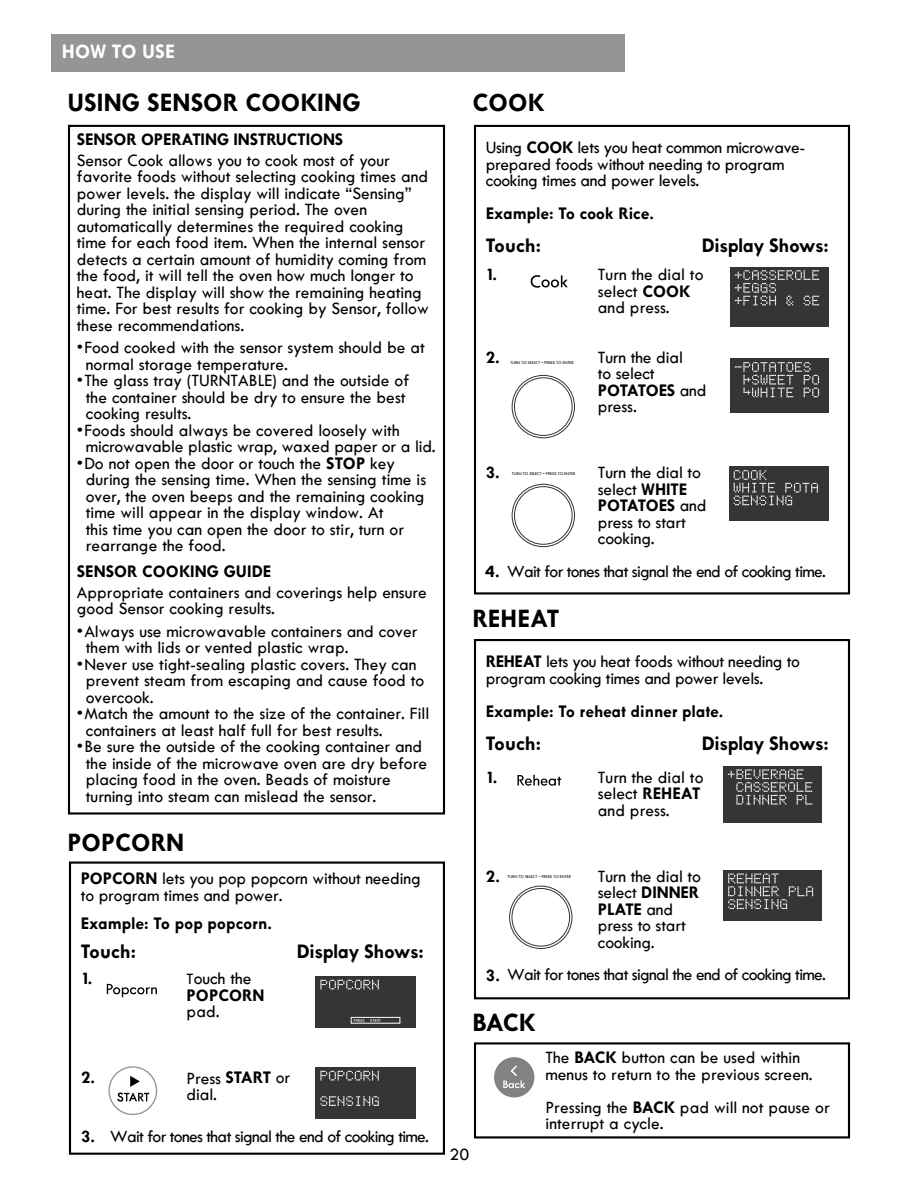
<style>
.page{position:relative;width:918px;height:1188px;background:#fff}
.page>*{position:absolute;margin:0;border:0;box-sizing:border-box;transform-origin:0 0}
.t1{font:700 27px "Kenmore Sans";color:#000}
.t2{font:700 21px "Kenmore Sans";letter-spacing:-.02em;color:#000}
.t3{font:700 21px "Kenmore Sans";color:#fff}
.t4{font:500 18px/16.5px "Kenmore Sans";color:#000}
.t5{font:500 18px/16.5px "Kenmore Sans";letter-spacing:-.02em;color:#000}
.t6{font:500 18px "Kenmore Sans";letter-spacing:-.04em;color:#000}
.t7{font:700 18px "Kenmore Sans";color:#000}
.t8{font:500 4.5px "Kenmore Sans";color:#000}
.s1{font-weight:700}
.s2{font-size:16.5px}
</style>
<div class="page">
<div style="left:730px;top:267px;width:99px;height:59px;background:#343536"></div>
<svg style="left:735px;top:270px;width:84px;height:35px"></svg>
<div style="left:729px;top:467px;width:100px;height:54px;background:#343536"></div>
<svg style="left:734px;top:470px;width:84px;height:35px"></svg>
<div style="left:730px;top:359px;width:99px;height:54px;background:#343536"></div>
<svg style="left:735px;top:362px;width:84px;height:35px"></svg>
<svg style="left:530px;top:275px;width:38px;height:13px"></svg>
<svg style="left:512px;top:375px;width:63px;height:63px"></svg>
<div style="left:512px;top:375px;width:63px;height:63px;border:1px solid #323435;border-radius:50%"></div>
<div style="left:514px;top:378px;width:58px;height:57px;background:#fff;border-radius:50%"></div>
<div style="left:514px;top:378px;width:58px;height:58px;border:1px solid #323435;border-radius:50%"></div>
<svg style="left:512px;top:484px;width:63px;height:63px"></svg>
<div style="left:512px;top:484px;width:63px;height:63px;border:1px solid #323435;border-radius:50%"></div>
<div style="left:514px;top:487px;width:58px;height:57px;background:#fff;border-radius:50%"></div>
<div style="left:514px;top:486px;width:58px;height:58px;border:1px solid #323435;border-radius:50%"></div>
<div style="left:315px;top:976px;width:101px;height:52px;background:#343536"></div>
<svg style="left:320px;top:980px;width:59px;height:9px"></svg>
<svg style="left:354px;top:1019px;width:10px;height:2px"></svg>
<svg style="left:370px;top:1019px;width:11px;height:2px"></svg>
<div style="left:351px;top:1017px;width:49px;height:6px;border:1px solid #fff"></div>
<div style="left:315px;top:1067px;width:101px;height:52px;background:#343536"></div>
<svg style="left:320px;top:1071px;width:59px;height:9px"></svg>
<svg style="left:320px;top:1096px;width:59px;height:10px"></svg>
<svg style="left:107px;top:984px;width:50px;height:13px"></svg>
<div style="left:108px;top:1066px;width:49px;height:49px;border:1px solid #939598;border-radius:50%"></div>
<svg style="left:117px;top:1093px;width:32px;height:9px"></svg>
<svg style="left:130px;top:1076px;width:10px;height:11px"></svg>
<div style="left:68px;top:125px;width:377px;height:690px;border:2px solid #000"></div>
<div style="left:69px;top:862px;width:376px;height:293px;border:2px solid #000"></div>
<div style="left:474px;top:125px;width:376px;height:469px;border:2px solid #000"></div>
<div style="left:723px;top:766px;width:98px;height:57px;background:#343536"></div>
<svg style="left:728px;top:769px;width:84px;height:36px"></svg>
<div style="left:723px;top:870px;width:98px;height:51px;background:#343536"></div>
<svg style="left:728px;top:874px;width:94px;height:35px"></svg>
<svg style="left:510px;top:886px;width:62px;height:62px"></svg>
<div style="left:509px;top:886px;width:63px;height:63px;border:1px solid #323435;border-radius:50%"></div>
<div style="left:512px;top:888px;width:58px;height:58px;background:#fff;border-radius:50%"></div>
<div style="left:512px;top:888px;width:58px;height:58px;border:1px solid #323435;border-radius:50%"></div>
<svg style="left:517px;top:774px;width:45px;height:12px"></svg>
<div style="left:474px;top:639px;width:376px;height:360px;border:2px solid #000"></div>
<div style="left:474px;top:1042px;width:376px;height:96px;border:2px solid #000"></div>
<div style="left:494px;top:1057px;width:40px;height:40px;background:#808284;border-radius:50%"></div>
<svg style="left:503px;top:1065px;width:22px;height:23px"></svg>
<div style="left:51px;top:34px;width:574px;height:38px;background:#939597"></div>
<p class="t3" style="left:62px;top:40px;width:114px">HOW TO USE</p>
<h1 class="t1" style="left:68px;top:88px;width:295px">USING SENSOR COOKING</h1>
<p class="t7" style="left:77px;top:129px;width:268px">SENSOR OPERATING INSTRUCTIONS</p>
<p class="t4" style="left:77px;top:152px;width:354px">Sensor Cook allows you to cook most of your favorite foods without selecting cooking times and power levels. the display will indicate “Sensing” during the initial sensing period. The oven automatically determines the required cooking time for each food item. When the internal sensor detects a certain amount of humidity coming from the food, it will tell the oven how much longer to heat. The display will show the remaining heating time. For best results for cooking by Sensor, follow these recommendations.</p>
<p class="t4" style="left:86px;top:340px;width:341px;text-indent:-9px">•Food cooked with the sensor system should be at normal storage temperature.</p>
<p class="t4" style="left:86px;top:373px;width:325px;text-indent:-9px">•The glass tray (TURNTABLE) and the outside of the container should be dry to ensure the best cooking results.</p>
<p class="t4" style="left:86px;top:422px;width:351px;text-indent:-9px">•Foods should always be covered loosely with microwavable plastic wrap, waxed paper or a lid.</p>
<p class="t4" style="left:86px;top:455px;width:342px;text-indent:-9px">•Do not open the door or touch the <span class="s1">STOP</span> key during the sensing time. When the sensing time is over, the oven beeps and the remaining cooking time will appear in the display window. At<br>this time you can open the door to stir, turn or rearrange the food.</p>
<p class="t7" style="left:77px;top:561px;width:196px">SENSOR COOKING GUIDE</p>
<p class="t4" style="left:77px;top:584px;width:352px">Appropriate containers and coverings help ensure good Sensor cooking results.</p>
<p class="t4" style="left:86px;top:623px;width:333px;text-indent:-9px">•Always use microwavable containers and cover them with lids or vented plastic wrap.</p>
<p class="t4" style="left:86px;top:656px;width:340px;text-indent:-9px">•Never use tight-sealing plastic covers. They can prevent steam from escaping and cause food to overcook.</p>
<p class="t4" style="left:86px;top:706px;width:345px;text-indent:-9px">•Match the amount to the size of the container. Fill containers at least half full for best results.</p>
<p class="t4" style="left:86px;top:739px;width:343px;text-indent:-9px">•Be sure the outside of the cooking container and the inside of the microwave oven are dry before placing food in the oven. Beads of moisture turning into steam can mislead the sensor.</p>
<h1 class="t1" style="left:68px;top:828px;width:118px">POPCORN</h1>
<p class="t4" style="left:81px;top:871px;width:342px"><span class="s1">POPCORN</span> lets you pop popcorn without needing to program times and power.</p>
<p class="t7" style="left:81px;top:914px;width:193px">Example: To pop popcorn.</p>
<p class="t2" style="left:81px;top:940px;width:57px">Touch:</p>
<p class="t2" style="left:297px;top:940px;width:129px">Display Shows:</p>
<p class="t7" style="left:81px;top:969px;width:13px">1.</p>
<p class="t4" style="left:187px;top:971px;width:79px"><span class="s2">T</span>ouch the<br><span class="s1">POPCORN</span></p>
<p class="t4" style="left:187px;top:1004px;width:35px">pad.</p>
<p class="t7" style="left:81px;top:1068px;width:15px">2.</p>
<p class="t7" style="left:81px;top:1127px;width:15px">3.</p>
<p class="t4" style="left:187px;top:1070px;width:105px">Press <span class="s1">START</span> or dial.</p>
<p class="t6" style="left:110px;top:1127px;width:321px">Wait for tones that signal the end of cooking time.</p>
<h1 class="t1" style="left:472px;top:88px;width:73px">COOK</h1>
<p class="t5" style="left:486px;top:140px;width:321px">Using <span class="s1">COOK</span> lets you heat common microwave&shy;prepared foods without needing to program cooking times and power levels.</p>
<p class="t7" style="left:486px;top:204px;width:170px">Example: To cook Rice.</p>
<p class="t2" style="left:486px;top:234px;width:57px">Touch:</p>
<p class="t2" style="left:702px;top:234px;width:129px">Display Shows:</p>
<p class="t7" style="left:486px;top:265px;width:13px">1.</p>
<p class="t4" style="left:598px;top:267px;width:107px">Turn the dial to select <span class="s1">COOK </span>and press.</p>
<p class="t4" style="left:598px;top:349px;width:110px">Turn the dial<br>to select<br><span class="s1">POTATOES</span> and press.</p>
<p class="t7" style="left:486px;top:347px;width:15px">2.</p>
<p class="t8" style="left:510px;top:360px;width:65px">TURN TO SELECT • PRESS TO ENTER</p>
<p class="t7" style="left:486px;top:463px;width:15px">3.</p>
<p class="t8" style="left:512px;top:471px;width:65px">TURN TO SELECT • PRESS TO ENTER</p>
<p class="t4" style="left:598px;top:465px;width:110px">Turn the dial to select <span class="s1">WHITE<br>POTATOES</span> and press to start cooking.</p>
<p class="t6" style="left:486px;top:562px;width:342px"><span class="s1">4.</span> Wait for tones that signal the end of cooking time.</p>
<h1 class="t1" style="left:472px;top:604px;width:88px">REHEAT</h1>
<p class="t5" style="left:486px;top:654px;width:316px"><span class="s1">REHEAT</span> lets you heat foods without needing to program cooking times and power levels.</p>
<p class="t7" style="left:486px;top:702px;width:239px">Example: To reheat dinner plate.</p>
<p class="t2" style="left:486px;top:732px;width:57px">Touch:</p>
<p class="t2" style="left:702px;top:732px;width:129px">Display Shows:</p>
<p class="t7" style="left:486px;top:768px;width:13px">1.</p>
<p class="t4" style="left:598px;top:769px;width:107px">Turn the dial to select <span class="s1">REHEAT </span>and press.</p>
<p class="t7" style="left:486px;top:867px;width:15px">2.</p>
<p class="t8" style="left:508px;top:875px;width:65px">TURN TO SELECT • PRESS TO ENTER</p>
<p class="t4" style="left:598px;top:868px;width:104px">Turn the dial to select <span class="s1">DINNER<br>PLATE</span> and press to start cooking.</p>
<p class="t6" style="left:486px;top:965px;width:342px"><span class="s1">3.</span> Wait for tones that signal the end of cooking time.</p>
<h1 class="t1" style="left:472px;top:1008px;width:65px">BACK</h1>
<p class="t4" style="left:450px;top:1146px;width:21px">20</p>
<p class="t4" style="left:545px;top:1050px;width:269px">The <span class="s1">BACK</span> button can be used within menus to return to the previous screen.</p>
<p class="t4" style="left:545px;top:1099px;width:286px">Pressing the <span class="s1">BACK</span> pad will not pause or interrupt a cycle.</p>
</div>
